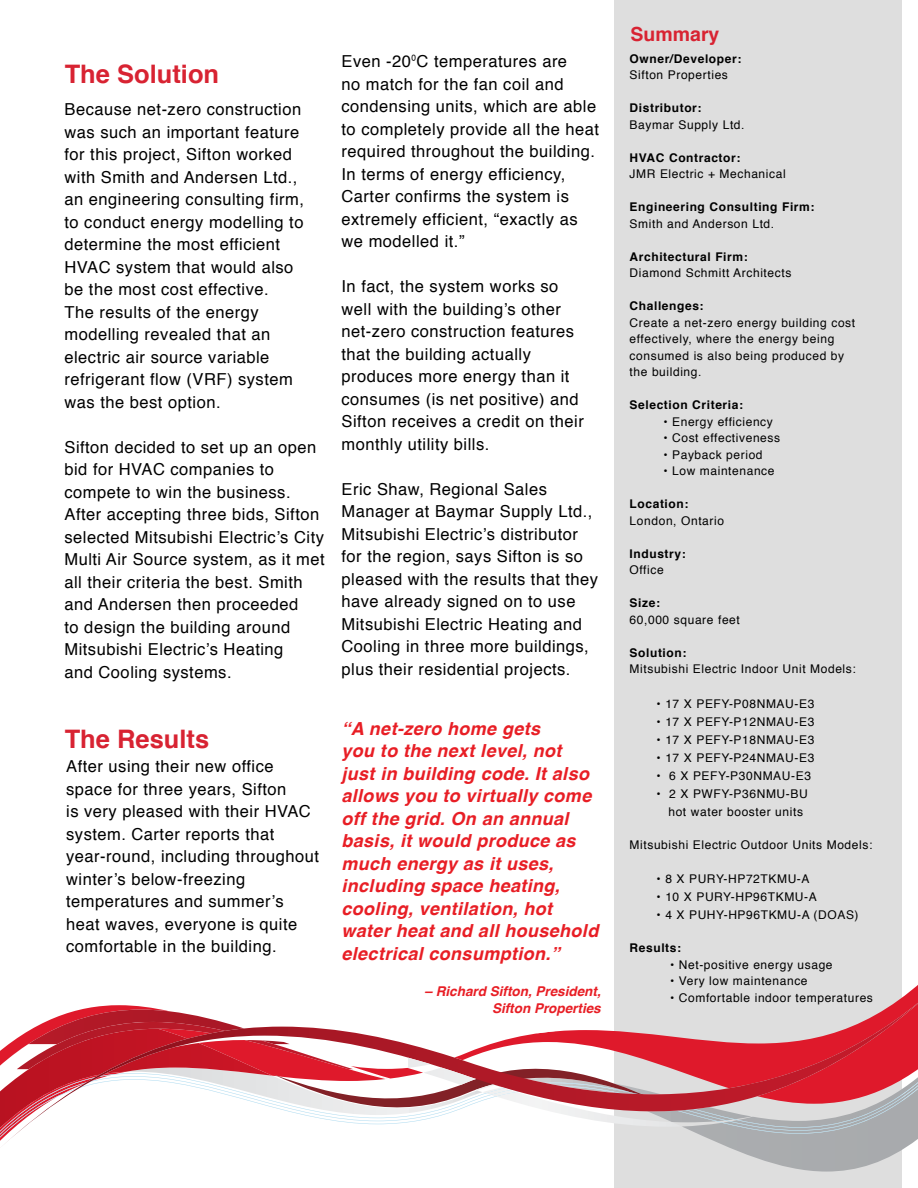
<style>
.page{position:relative;width:918px;height:1188px;background:#fff}
.page>*{position:absolute;margin:0;border:0;box-sizing:border-box;transform-origin:0 0}
.t1{font:700 25.5px "Helvetica";color:#d82332}
.t2{font:700 19.5px "Helvetica";color:#d82332}
.t3{font:italic 700 18px/22.5px "Helvetica";letter-spacing:.02em;color:#e81e25}
.t4{font:16.5px/22.5px "Helvetica";letter-spacing:.03em;color:#000}
.t5{font:16.5px/22.5px "Helvetica";letter-spacing:.03em;color:#000101}
.t6{font:italic 700 13.5px/16.5px "Helvetica";color:#e81e25;text-align:right}
.t7{font:12px/16.5px "Helvetica";letter-spacing:.05em;color:#000}
.t8{font:700 12px "Helvetica";letter-spacing:.05em;color:#000}
</style>
<div class="page">
<div style="left:615px;top:0;width:287px;height:1188px;background:#dedede"></div>
<svg style="left:614px;top:1154px;width:280px;height:18px"></svg>
<svg style="left:614px;top:957px;width:304px;height:197px"></svg>
<svg style="left:614px;top:1148px;width:304px;height:3px"></svg>
<svg style="left:0;top:1003px;width:918px;height:145px"></svg>
<svg style="left:0;top:1010px;width:760px;height:118px"></svg>
<h1 class="t1" style="left:65px;top:54px;width:156px">The Solution</h1>
<p class="t4" style="left:64px;top:99px;width:241px">Because net-zero construction was such an important feature for this project, Sifton worked with Smith and Andersen Ltd., an engineering consulting firm, to conduct energy modelling to determine the most efficient<br>HVAC system that would also be the most cost effective.<br>The results of the energy modelling revealed that an electric air source variable refrigerant flow (VRF) system was the best option.</p>
<p class="t4" style="left:64px;top:436px;width:262px">Sifton decided to set up an open bid for HVAC companies to compete to win the business.<br>After accepting three bids, Sifton selected Mitsubishi Electric’s City<br>Multi Air Source system, as it met all their criteria the best. Smith and Andersen then proceeded<br>to design the building around<br>Mitsubishi Electric’s Heating<br>and Cooling systems.</p>
<h1 class="t1" style="left:65px;top:718px;width:146px">The Results</h1>
<p class="t5" style="left:66px;top:756px;width:254px">After using their new office space for three years, Sifton<br>is very pleased with their HVAC system. Carter reports that year-round, including throughout winter’s below-freezing temperatures and summer’s heat waves, everyone is quite comfortable in the building.</p>
<p class="t4" style="left:342px;top:51px;width:259px">Even -20⁰C temperatures are<br>no match for the fan coil and condensing units, which are able to completely provide all the heat required throughout the building.<br>In terms of energy efficiency,<br>Carter confirms the system is extremely efficient, “exactly as we modelled it.”</p>
<p class="t4" style="left:342px;top:276px;width:244px">In fact, the system works so well with the building’s other net-zero construction features that the building actually produces more energy than it consumes (is net positive) and<br>Sifton receives a credit on their monthly utility bills.</p>
<p class="t4" style="left:342px;top:478px;width:258px">Eric Shaw, Regional Sales<br>Manager at Baymar Supply Ltd.,<br>Mitsubishi Electric’s distributor for the region, says Sifton is so pleased with the results that they have already signed on to use<br>Mitsubishi Electric Heating and<br>Cooling in three more buildings, plus their residential projects.</p>
<p class="t3" style="left:342px;top:717px;width:258px">“A net-zero home gets<br>you to the next level, not just in building code. It also allows you to virtually come off the grid. On an annual basis, it would produce as much energy as it uses, including space heating, cooling, ventilation, hot water heat and all household electrical consumption.”</p>
<p class="t6" style="left:424px;top:983px;width:178px">– Richard Sifton, President,<br>Sifton Properties</p>
<p class="t2" style="left:631px;top:18px;width:90px">Summary</p>
<p class="t8" style="left:630px;top:49px;width:113px">Owner/Developer:</p>
<p class="t7" style="left:630px;top:67px;width:100px">Sifton Properties</p>
<p class="t8" style="left:630px;top:99px;width:73px">Distributor:</p>
<p class="t7" style="left:630px;top:117px;width:116px">Baymar Supply Ltd.</p>
<p class="t8" style="left:630px;top:148px;width:112px">HVAC Contractor:</p>
<p class="t7" style="left:630px;top:166px;width:158px">JMR Electric + Mechanical</p>
<p class="t8" style="left:630px;top:198px;width:186px">Engineering Consulting Firm:</p>
<p class="t7" style="left:630px;top:216px;width:146px">Smith and Anderson Ltd.</p>
<p class="t8" style="left:630px;top:247px;width:120px">Architectural Firm:</p>
<p class="t7" style="left:630px;top:265px;width:163px">Diamond Schmitt Architects</p>
<p class="t8" style="left:630px;top:297px;width:76px">Challenges:</p>
<p class="t7" style="left:630px;top:315px;width:227px">Create a net-zero energy building cost effectively, where the energy being consumed is also being produced by the building.</p>
<p class="t8" style="left:630px;top:396px;width:115px">Selection Criteria:</p>
<p class="t7" style="left:663px;top:414px;width:111px">• Energy efficiency</p>
<p class="t7" style="left:663px;top:430px;width:118px">• Cost effectiveness</p>
<p class="t7" style="left:663px;top:447px;width:101px">• Payback period</p>
<p class="t7" style="left:663px;top:463px;width:113px">• Low maintenance</p>
<p class="t8" style="left:630px;top:495px;width:60px">Location:</p>
<p class="t7" style="left:630px;top:513px;width:96px">London, Ontario</p>
<p class="t8" style="left:630px;top:544px;width:58px">Industry:</p>
<p class="t7" style="left:630px;top:562px;width:36px">Office</p>
<p class="t8" style="left:630px;top:594px;width:32px">Size:</p>
<p class="t7" style="left:630px;top:612px;width:112px">60,000 square feet</p>
<p class="t8" style="left:630px;top:643px;width:58px">Solution:</p>
<p class="t7" style="left:630px;top:661px;width:228px">Mitsubishi Electric Indoor Unit Models:</p>
<p class="t7" style="left:657px;top:696px;width:159px">• 17 X PEFY-P08NMAU-E3</p>
<p class="t7" style="left:657px;top:714px;width:159px">• 17 X PEFY-P12NMAU-E3</p>
<p class="t7" style="left:657px;top:732px;width:159px">• 17 X PEFY-P18NMAU-E3</p>
<p class="t7" style="left:657px;top:750px;width:159px">• 17 X PEFY-P24NMAU-E3</p>
<p class="t7" style="left:657px;top:768px;width:156px">• 6 X PEFY-P30NMAU-E3</p>
<p class="t7" style="left:657px;top:785px;width:153px;line-height:18px;text-align:center">• 2 X PWFY-P36NMU-BU hot water booster units</p>
<p class="t7" style="left:630px;top:837px;width:244px">Mitsubishi Electric Outdoor Units Models:</p>
<p class="t7" style="left:657px;top:871px;width:154px">• 8 X PURY-HP72TKMU-A</p>
<p class="t7" style="left:657px;top:889px;width:162px">• 10 X PURY-HP96TKMU-A</p>
<p class="t7" style="left:657px;top:907px;width:204px">• 4 X PUHY-HP96TKMU-A (DOAS)</p>
<p class="t8" style="left:630px;top:939px;width:53px">Results:</p>
<p class="t7" style="left:670px;top:957px;width:164px">• Net-positive energy usage</p>
<p class="t7" style="left:670px;top:973px;width:139px">• Very low maintenance</p>
<p class="t7" style="left:670px;top:990px;width:204px">• Comfortable indoor temperatures</p>
</div>
